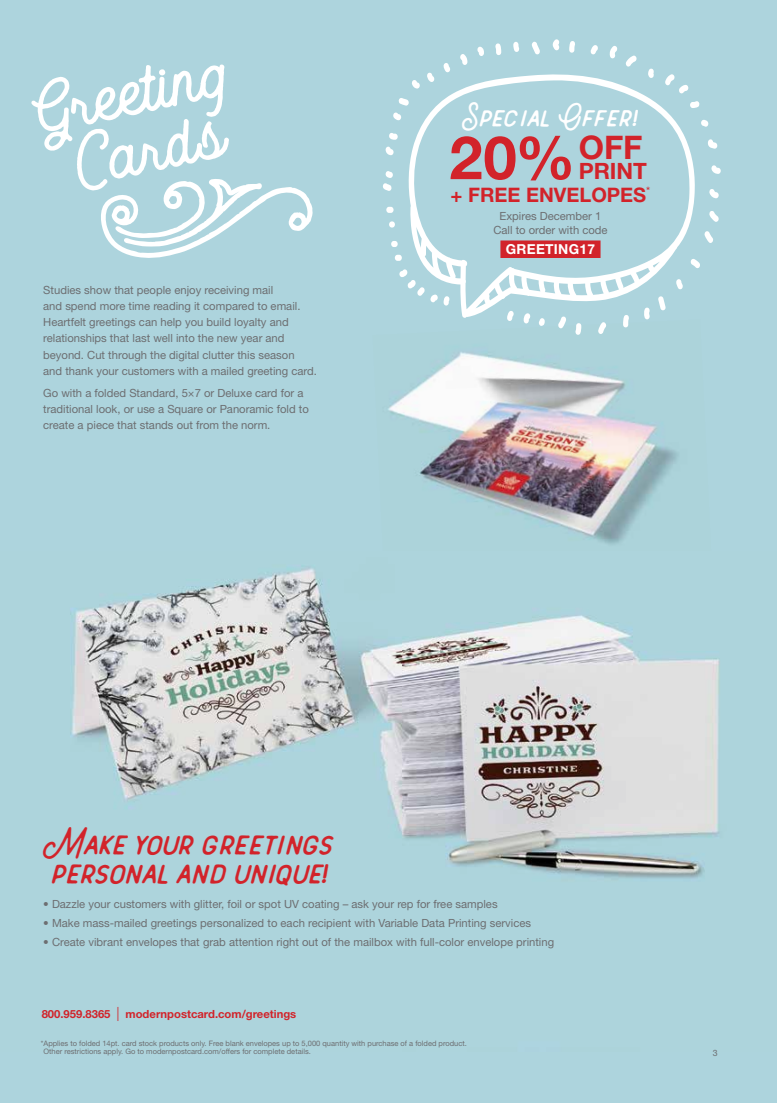
<style>
.page{position:relative;width:777px;height:1103px;background:#fff}
.page>*{position:absolute;margin:0;border:0;box-sizing:border-box;transform-origin:0 0}
.t1{font:700 83.75px/59.2px "Restless Youth Script";color:#fff;text-align:center}
.t2{font:700 60px "Helvetica Neue LT Std";color:#d2232a}
.t3{font:700 32.5px "Helvetica Neue LT Std";color:#d2232a}
.t4{font:26.25px/28.8px "Restless Youth Small Caps";letter-spacing:-.11em;color:#d2232a}
.t5{font:22.5px "Restless Youth Small Caps";letter-spacing:-.115em;color:#fff}
.t6{font:700 22.5px "Helvetica Neue LT Std";color:#d2232a}
.t7{font:700 20px "Helvetica Neue LT Std";color:#d2232a}
.t8{font:700 13.75px "Helvetica Neue LT Std";letter-spacing:.02em;color:#fff}
.t9{font:11.62px "Helvetica Neue LT Std";color:#d2232a}
.t10{font:11.25px/16.2px "Helvetica Neue LT Std";color:#6d6e71}
.t11{font:700 11.25px "Helvetica Neue LT Std";color:#d2232a}
.t12{font:8.75px "Helvetica Neue LT Std";color:#6d6e71}
.t13{font:7.5px/8.8px "Helvetica Neue LT Std";color:#6d6e71}
.s1{font-weight:400;font-size:14px}
</style>
<div class="page">
<div style="left:0;top:0;width:776px;height:551px;background:#add4dd"></div>
<img style="left:388px;top:319px;width:291px;height:226px">
<svg style="left:101px;top:179px;width:211px;height:79px"></svg>
<svg style="left:408px;top:72px;width:287px;height:246px"></svg>
<svg style="left:443px;top:296px;width:6px;height:9px"></svg>
<svg style="left:430px;top:294px;width:7px;height:8px"></svg>
<svg style="left:399px;top:269px;width:25px;height:27px"></svg>
<div style="left:394px;top:255px;width:7px;height:6px;background:#fff;border-radius:3px"></div>
<svg style="left:391px;top:241px;width:6px;height:6px"></svg>
<svg style="left:389px;top:221px;width:6px;height:6px"></svg>
<div style="left:386px;top:207px;width:7px;height:6px;background:#fff;border-radius:3px"></div>
<svg style="left:383px;top:171px;width:9px;height:20px"></svg>
<svg style="left:385px;top:147px;width:8px;height:8px"></svg>
<svg style="left:389px;top:133px;width:8px;height:7px"></svg>
<svg style="left:393px;top:112px;width:8px;height:8px"></svg>
<svg style="left:398px;top:98px;width:11px;height:8px"></svg>
<svg style="left:411px;top:80px;width:8px;height:9px"></svg>
<svg style="left:426px;top:72px;width:8px;height:10px"></svg>
<svg style="left:443px;top:63px;width:7px;height:10px"></svg>
<svg style="left:460px;top:54px;width:7px;height:11px"></svg>
<svg style="left:477px;top:46px;width:7px;height:10px"></svg>
<svg style="left:495px;top:43px;width:6px;height:12px"></svg>
<svg style="left:513px;top:42px;width:6px;height:10px"></svg>
<svg style="left:531px;top:42px;width:9px;height:13px"></svg>
<svg style="left:552px;top:39px;width:7px;height:12px"></svg>
<svg style="left:569px;top:41px;width:6px;height:12px"></svg>
<svg style="left:590px;top:45px;width:8px;height:10px"></svg>
<svg style="left:609px;top:46px;width:8px;height:13px"></svg>
<svg style="left:625px;top:55px;width:11px;height:12px"></svg>
<svg style="left:647px;top:68px;width:6px;height:10px"></svg>
<svg style="left:664px;top:74px;width:24px;height:20px"></svg>
<svg style="left:689px;top:101px;width:10px;height:7px"></svg>
<svg style="left:701px;top:120px;width:7px;height:7px"></svg>
<svg style="left:708px;top:139px;width:9px;height:10px"></svg>
<svg style="left:711px;top:165px;width:9px;height:9px"></svg>
<svg style="left:709px;top:189px;width:9px;height:9px"></svg>
<svg style="left:709px;top:211px;width:9px;height:11px"></svg>
<svg style="left:704px;top:231px;width:9px;height:12px"></svg>
<svg style="left:690px;top:258px;width:10px;height:10px"></svg>
<svg style="left:676px;top:279px;width:6px;height:11px"></svg>
<svg style="left:657px;top:295px;width:9px;height:17px"></svg>
<svg style="left:643px;top:307px;width:6px;height:13px"></svg>
<svg style="left:622px;top:314px;width:7px;height:14px"></svg>
<svg style="left:597px;top:320px;width:10px;height:14px"></svg>
<svg style="left:575px;top:322px;width:6px;height:13px"></svg>
<svg style="left:556px;top:316px;width:10px;height:14px"></svg>
<svg style="left:538px;top:318px;width:6px;height:8px"></svg>
<svg style="left:523px;top:313px;width:7px;height:10px"></svg>
<svg style="left:507px;top:310px;width:6px;height:11px"></svg>
<div style="left:500px;top:240px;width:100px;height:18px;background:#d2232a"></div>
<div style="left:0;top:551px;width:776px;height:551px;background:#add4dd"></div>
<img style="left:71px;top:568px;width:649px;height:310px">
<h1 class="t1" style="left:30px;top:84px;width:194px;rotate:-12deg">Greeting<br>Cards</h1>
<p class="t10" style="left:43px;top:281px;width:275px">Studies show that people enjoy receiving mail<br>and spend more time reading it compared to email.<br>Heartfelt greetings can help you build loyalty and relationships that last well into the new year and beyond. Cut through the digital clutter this season<br>and thank your customers with a mailed greeting card.</p>
<p class="t10" style="left:43px;top:384px;width:267px">Go with a folded Standard, 5×7 or Deluxe card for a traditional look, or use a Square or Panoramic fold to create a piece that stands out from the norm.</p>
<h3 class="t5" style="left:462px;top:105px;width:178px">Special Offer !</h3>
<h3 class="t3" style="left:578px;top:127px;width:65px">OFF</h3>
<h3 class="t6" style="left:578px;top:157px;width:70px">PRINT</h3>
<h2 class="t2" style="left:449px;top:121px;width:127px">20%</h2>
<p class="t9" style="left:646px;top:184px;width:6px">*</p>
<h3 class="t7" style="left:450px;top:182px;width:197px">+ FREE ENVELOPES</h3>
<p class="t10" style="left:493px;top:209px;width:116px;line-height:13.8px;text-align:center">Expires December 1<br>Call to order with code</p>
<p class="t8" style="left:505px;top:240px;width:91px">GREETING17</p>
<h3 class="t4" style="left:43px;top:830px;width:293px">Make your greetings personal and unique!</h3>
<p class="t10" style="left:43px;top:896px;width:455px">• Dazzle your customers with glitter, foil or spot UV coating – ask your rep for free samples</p>
<p class="t10" style="left:43px;top:915px;width:489px">• Make mass-mailed greetings personalized to each recipient with Variable Data Printing services</p>
<p class="t10" style="left:43px;top:934px;width:512px">• Create vibrant envelopes that grab attention right out of the mailbox with full-color envelope printing</p>
<p class="t11" style="left:42px;top:1007px;width:256px">800.959.8365 <span class="s1">|</span> modernpostcard.com/greetings</p>
<p class="t13" style="left:43px;top:1038px;width:424px;text-indent:-3px">*Applies to folded 14pt. card stock products only. Free blank envelopes up to 5,000 quantity with purchase of a folded product.<br>Other restrictions apply. Go to modernpostcard.com/offers for complete details.</p>
<p class="t12" style="left:712px;top:1047px;width:6px">3</p>
</div>
